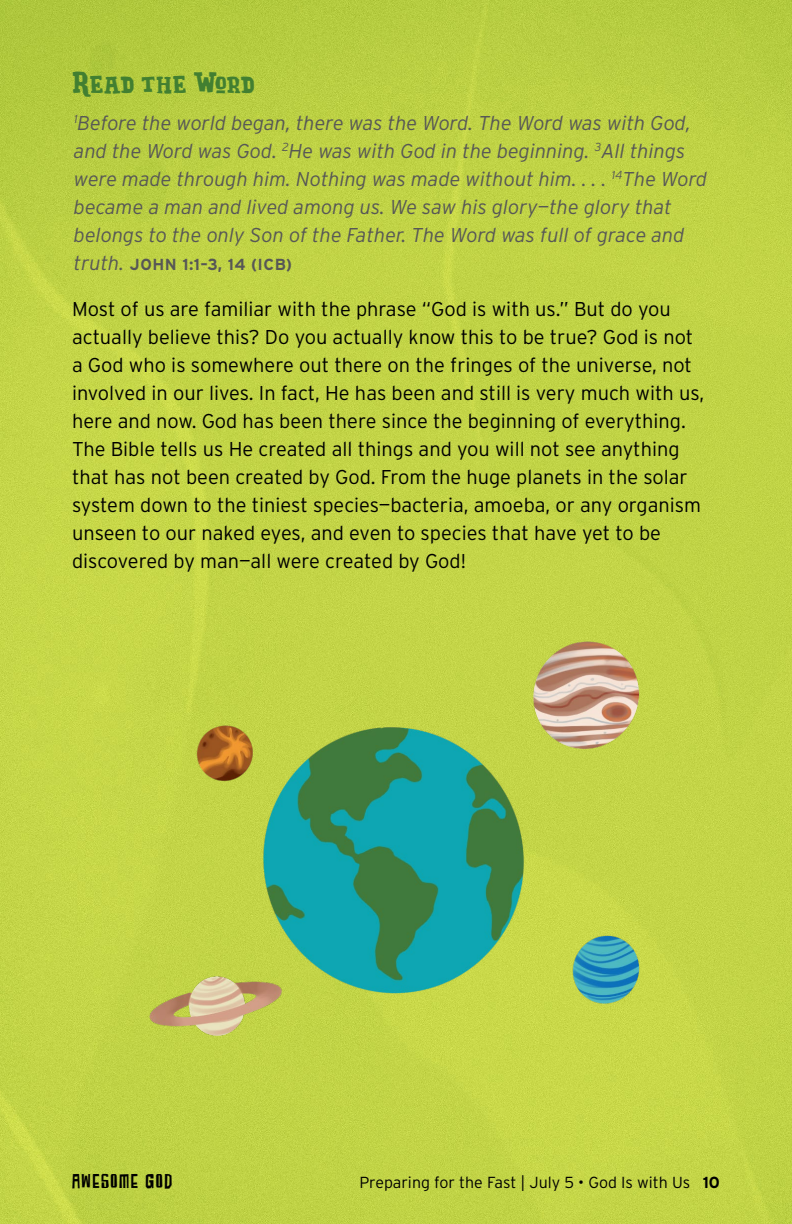
<style>
.page{position:relative;width:792px;height:1224px;background:#fff}
.page>*{position:absolute;margin:0;border:0;box-sizing:border-box;transform-origin:0 0}
.t1{font:28px "Brazie";letter-spacing:-.005em;color:#427f31}
.t2{font:300 20px/28px "Interstate";color:#000}
.t3{font:italic 300 20px/28px "Interstate";color:#575756}
.t4{font:20px "SUBURBIA Regular";letter-spacing:.08em;color:#000}
.t5{font:300 16px "Interstate";color:#000}
.t6{font:700 16px "Interstate";letter-spacing:.03em;color:#575756}
.s1{font-weight:300;font-style:italic;font-size:20px}
.s2{font-weight:700}
</style>
<div class="page">
<img style="left:0;top:0;width:792px;height:1224px">
<img style="left:136px;top:630px;width:520px;height:423px">
<h1 class="t1" style="left:72px;top:64px;width:184px">Read the Word</h1>
<p class="t3" style="left:74px;top:109px;width:635px"><sup>1</sup>Before the world began, there was the Word. The Word was with God, and the Word was God. <sup>2</sup>He was with God in the beginning. <sup>3</sup>All things were made through him. Nothing was made without him. . . . <sup>14</sup>The Word became a man and lived among us. We saw his glory—the glory that belongs to the only Son of the Father. The Word was full of grace and</p>
<p class="t6" style="left:74px;top:255px;width:220px"><span class="s1">truth.</span> JOHN 1:1–3, 14 (ICB)</p>
<p class="t2" style="left:72px;top:295px;width:634px">Most of us are familiar with the phrase “God is with us.” But do you actually believe this? Do you actually know this to be true? God is not a God who is somewhere out there on the fringes of the universe, not involved in our lives. In fact, He has been and still is very much with us, here and now. God has been there since the beginning of everything.<br>The Bible tells us He created all things and you will not see anything that has not been created by God. From the huge planets in the solar system down to the tiniest species—bacteria, amoeba, or any organism unseen to our naked eyes, and even to species that have yet to be discovered by man—all were created by God!</p>
<p class="t4" style="left:72px;top:1170px;width:102px">AWESOME GOD</p>
<p class="t5" style="left:359px;top:1173px;width:362px">Preparing for the Fast | July 5 • God Is with Us <span class="s2">10</span></p>
</div>
